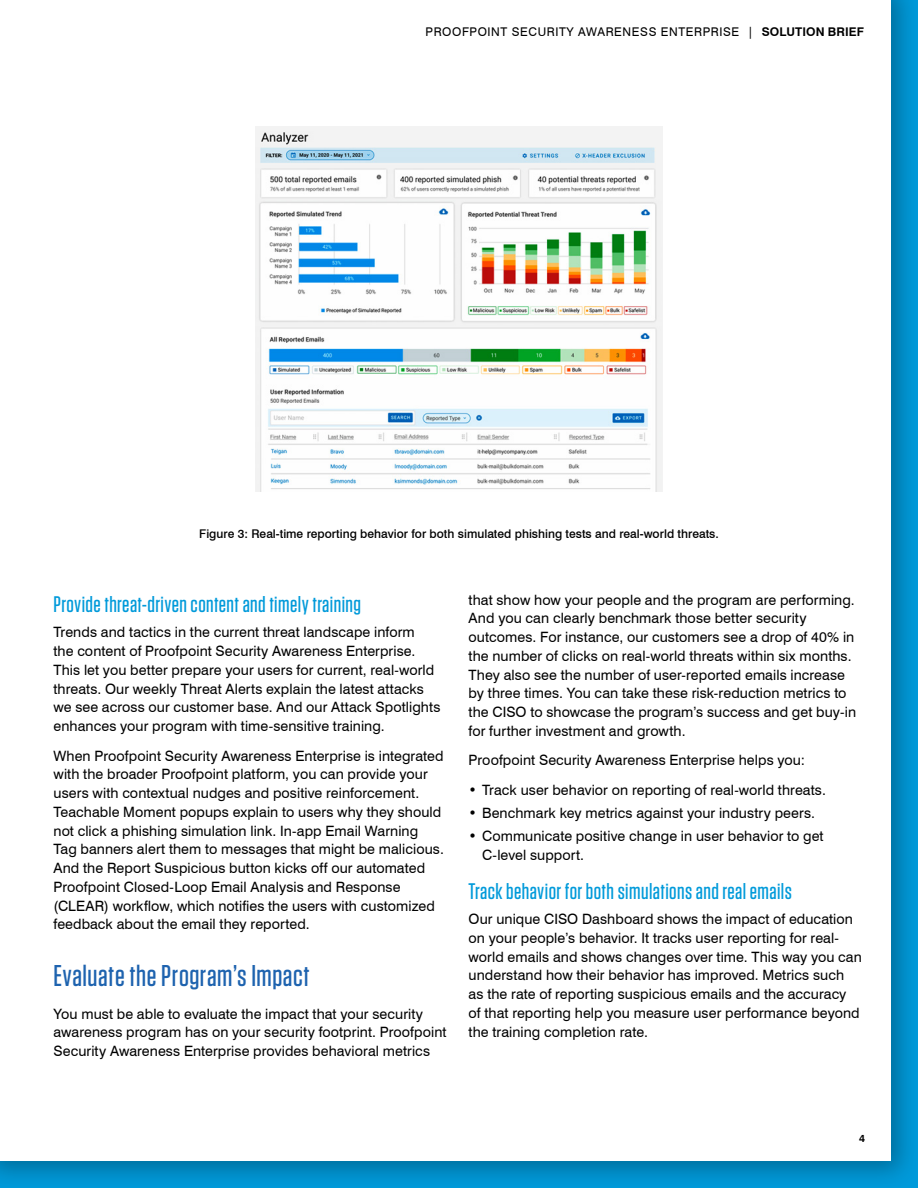
<style>
.page{position:relative;width:918px;height:1188px;background:#fff}
.page>*{position:absolute;margin:0;border:0;box-sizing:border-box;transform-origin:0 0}
.t1{font:500 30px "Tungsten";letter-spacing:.02em;color:#1e63af}
.t2{font:500 22.5px "Tungsten";letter-spacing:.02em;color:#009ada}
.t3{font:14.25px/18.8px "Swiss 721 BT";letter-spacing:.005em;color:#000}
.t4{font:500 12px "Swiss 721 BT";color:#000}
.t5{font:12px "Swiss 721 BT";letter-spacing:.05em;color:#000}
.t6{font:700 10.5px "Swiss 721 BT";color:#000}
.s1{font-weight:700}
</style>
<div class="page">
<div style="left:0;top:0;width:918px;height:1188px;background:#000;opacity:.3"></div>
<div style="left:0;top:0;width:891px;height:1161px;background:#fff"></div>
<img style="left:255px;top:126px;width:408px;height:365px">
<p class="t5" style="left:426px;top:25px;width:440px">PROOFPOINT SECURITY AWARENESS ENTERPRISE | <span class="s1">SOLUTION BRIEF</span></p>
<p class="t4" style="left:199px;top:526px;width:521px">Figure 3: Real-time reporting behavior for both simulated phishing tests and real-world threats.</p>
<h2 class="t2" style="left:54px;top:592px;width:309px">Provide threat-driven content and timely training</h2>
<p class="t3" style="left:54px;top:623px;width:388px">Trends and tactics in the current threat landscape inform<br>the content of Proofpoint Security Awareness Enterprise.<br>This let you better prepare your users for current, real-world threats. Our weekly Threat Alerts explain the latest attacks we see across our customer base. And our Attack Spotlights enhances your program with time-sensitive training.</p>
<p class="t3" style="left:54px;top:746px;width:392px">When Proofpoint Security Awareness Enterprise is integrated with the broader Proofpoint platform, you can provide your users with contextual nudges and positive reinforcement.<br>Teachable Moment popups explain to users why they should not click a phishing simulation link. In-app Email Warning Tag banners alert them to messages that might be malicious.<br>And the Report Suspicious button kicks off our automated Proofpoint Closed-Loop Email Analysis and Response (CLEAR) workflow, which notifies the users with customized feedback about the email they reported.</p>
<h1 class="t1" style="left:54px;top:960px;width:257px">Evaluate the Program’s Impact</h1>
<p class="t3" style="left:54px;top:1004px;width:395px">You must be able to evaluate the impact that your security awareness program has on your security footprint. Proofpoint<br>Security Awareness Enterprise provides behavioral metrics</p>
<p class="t3" style="left:469px;top:590px;width:389px">that show how your people and the program are performing.<br>And you can clearly benchmark those better security outcomes. For instance, our customers see a drop of 40% in the number of clicks on real-world threats within six months.<br>They also see the number of user-reported emails increase by three times. You can take these risk-reduction metrics to the CISO to showcase the program’s success and get buy-in for further investment and growth.</p>
<p class="t3" style="left:469px;top:751px;width:338px">Proofpoint Security Awareness Enterprise helps you:</p>
<p class="t3" style="left:469px;top:780px;width:359px">• Track user behavior on reporting of real-world threats.</p>
<p class="t3" style="left:469px;top:804px;width:348px">• Benchmark key metrics against your industry peers.</p>
<p class="t3" style="left:482px;top:827px;width:343px;text-indent:-13px">• Communicate positive change in user behavior to get<br>C-level support.</p>
<h2 class="t2" style="left:469px;top:879px;width:325px">Track behavior for both simulations and real emails</h2>
<p class="t3" style="left:469px;top:910px;width:395px">Our unique CISO Dashboard shows the impact of education on your people’s behavior. It tracks user reporting for real&shy;world emails and shows changes over time. This way you can understand how their behavior has improved. Metrics such as the rate of reporting suspicious emails and the accuracy of that reporting help you measure user performance beyond the training completion rate.</p>
<p class="t6" style="left:859px;top:1132px;width:7px">4</p>
</div>
